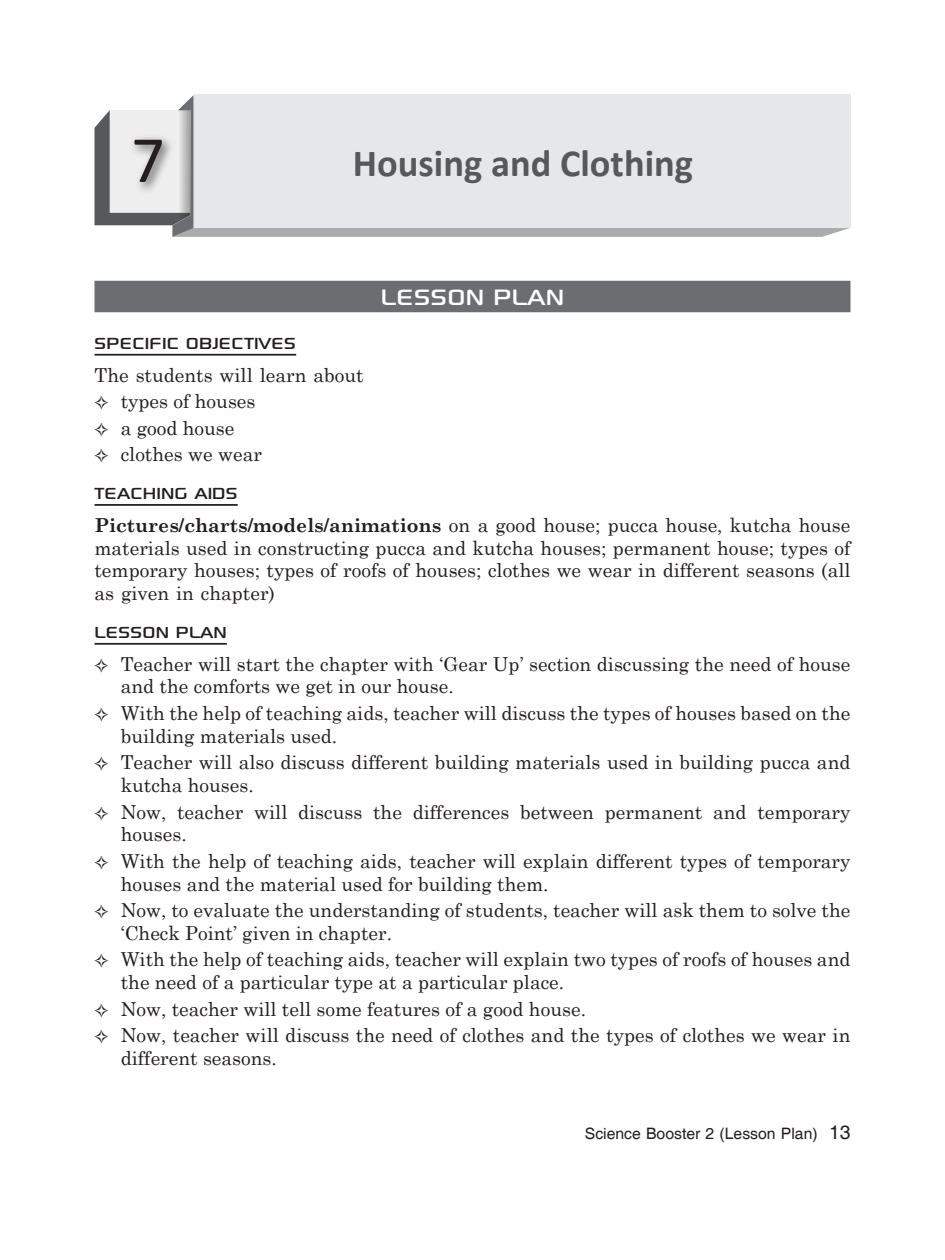
<style>
.page{position:relative;width:945px;height:1260px;background:#fff}
.page>*{position:absolute;margin:0;border:0;box-sizing:border-box;transform-origin:0 0}
.Chapter_Number{font:66.5px "Calibri";color:#231f20}
.Chapter_Name{font:700 38.5px "Calibri";color:#57585a}
.Lesson_Plan{font:31.5px "Sony Sketch EF";color:#fff}
.Heading_2{font:22.75px "Sony Sketch EF";color:#231f20}
.Body{font:19.25px/22.8px "Century Schoolbook";color:#231f20}
.t1{font:15.75px "Helvetica";color:#231f20}
.s1{font-weight:700}
.s2{font-size:19.25px}
</style>
<div class="page">
<svg style="left:95px;top:95px;width:755px;height:142px;background:#dfe0e1"></svg>
<div style="left:94px;top:281px;width:756px;height:31px;background:#6c6d70"></div>
<hr style="left:94px;top:354px;width:202px;height:2px;background:#231f20">
<hr style="left:94px;top:504px;width:144px;height:2px;background:#231f20">
<hr style="left:94px;top:643px;width:133px;height:2px;background:#231f20">
<div style="left:129px;top:134px;width:45px;height:60px;background:#231f20;opacity:.75"></div>
<p class="Chapter_Number" style="left:131px;top:118px;width:35px">7</p>
<p class="Chapter_Name" style="left:353px;top:139px;width:342px">Housing and Clothing</p>
<p class="Lesson_Plan" style="left:381px;top:279px;width:185px">LESSON PLAN</p>
<p class="Heading_2" style="left:94px;top:330px;width:203px">SPECIFIC OBJECTIVES</p>
<p class="Body" style="left:94px;top:362px;width:271px">The students will learn about</p>
<p class="Body" style="left:121px;top:388px;width:136px">types of houses</p>
<p class="Body" style="left:121px;top:415px;width:115px">a good house</p>
<p class="Body" style="left:121px;top:441px;width:143px">clothes we wear</p>
<p class="Heading_2" style="left:94px;top:481px;width:145px">TEACHING AIDS</p>
<p class="Body" style="left:94px;top:512px;width:758px;text-align:justify"><span class="s1">Pictures/charts/models/animations</span> on a good house; pucca house, kutcha house materials used in constructing pucca and kutcha houses; permanent house; types of temporary houses; types of roofs of houses; clothes we wear in different seasons (all as given in chapter)</p>
<p class="Heading_2" style="left:94px;top:619px;width:134px">LESSON PLAN</p>
<p class="Body" style="left:121px;top:651px;width:731px">Teacher will start the chapter with ‘Gear Up’ section discussing the need of house and the comforts we get in our house.</p>
<p class="Body" style="left:121px;top:700px;width:731px">With the help of teaching aids, teacher will discuss the types of houses based on the building materials used.</p>
<p class="Body" style="left:121px;top:749px;width:731px">Teacher will also discuss different building materials used in building pucca and kutcha houses.</p>
<p class="Body" style="left:121px;top:799px;width:731px">Now, teacher will discuss the differences between permanent and temporary houses.</p>
<p class="Body" style="left:121px;top:848px;width:731px">With the help of teaching aids, teacher will explain different types of temporary houses and the material used for building them.</p>
<p class="Body" style="left:121px;top:897px;width:731px">Now, to evaluate the understanding of students, teacher will ask them to solve the ‘Check Point’ given in chapter.</p>
<p class="Body" style="left:121px;top:946px;width:731px">With the help of teaching aids, teacher will explain two types of roofs of houses and the need of a particular type at a particular place.</p>
<p class="Body" style="left:121px;top:996px;width:467px">Now, teacher will tell some features of a good house.</p>
<p class="Body" style="left:121px;top:1022px;width:731px">Now, teacher will discuss the need of clothes and the types of clothes we wear in different seasons.</p>
<p class="t1" style="left:585px;top:1124px;width:267px">Science Booster 2 (Lesson Plan) <span class="s2">13</span></p>
</div>
